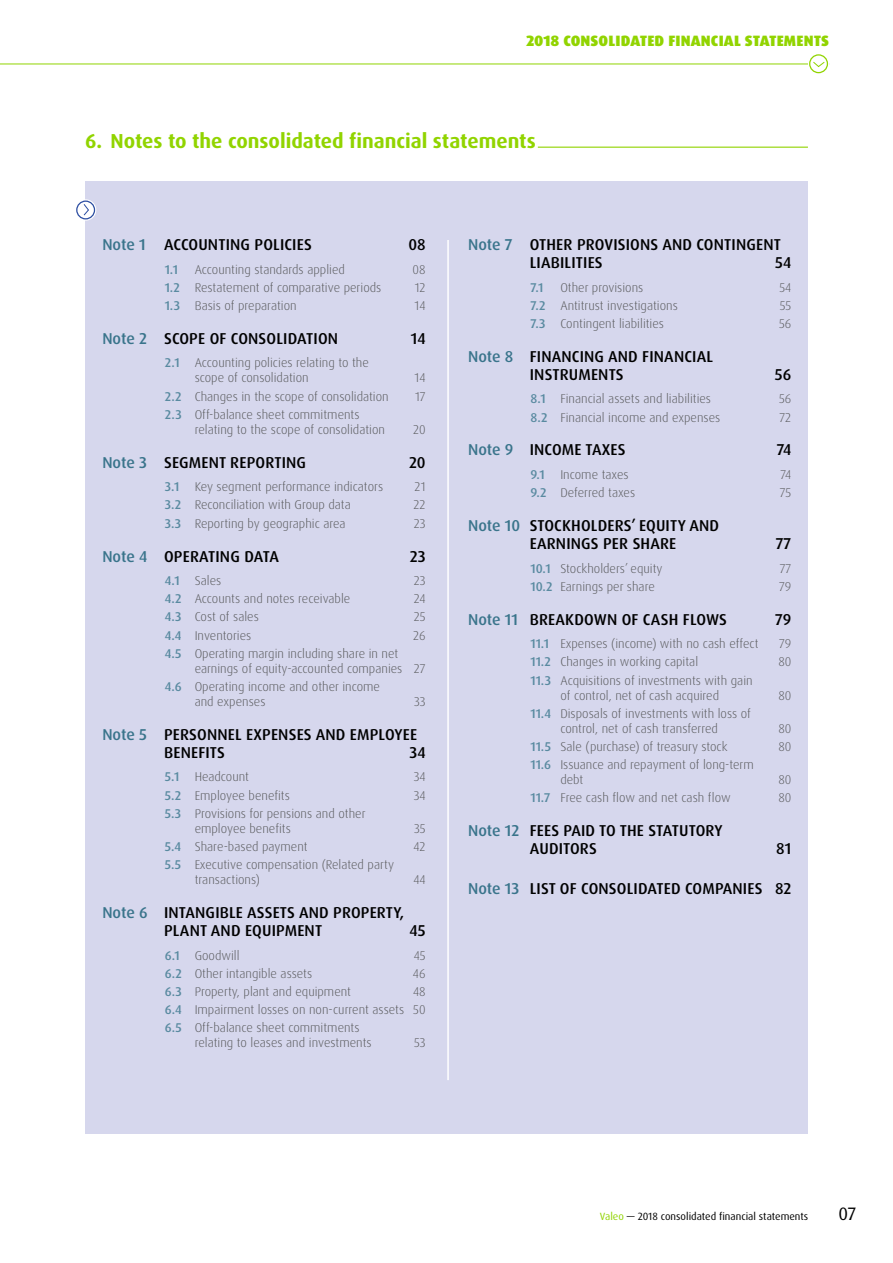
<style>
.page{position:relative;width:893px;height:1263px;background:#fff}
.page>*{position:absolute;margin:0;border:0;box-sizing:border-box;transform-origin:0 0}
.t1{font:700 20.25px "Dax OT";color:#91d400}
.t2{font:18px "Dax OT";color:#000}
.t3{font:500 15.75px/18px "Dax OT";letter-spacing:.01em;color:#000}
.t4{font:900 15px "Dax OT";color:#91d400}
.t5{font:300 12.75px/15px "Dax OT";color:#58595b}
.t6{font:500 12.75px "Dax OT";color:#598aa0}
.t7{font:10.5px "Dax OT";color:#000}
.s1{color:#39748b}
.s2{font-weight:500;color:#598aa0}
.s3{color:#91d400}
</style>
<div class="page">
<hr style="left:0;top:64px;width:829px;height:1px;background:#91d400">
<svg style="left:808px;top:53px;width:21px;height:21px"></svg>
<div style="left:809px;top:54px;width:19px;height:19px;border:1px solid #91d400;border-radius:50%"></div>
<svg style="left:812px;top:61px;width:13px;height:6px"></svg>
<div style="left:86px;top:181px;width:722px;height:952px;background:#d6d7ed"></div>
<hr style="left:447px;top:240px;width:2px;height:840px;background:#fff">
<hr style="left:85px;top:147px;width:723px;height:1px;background:#91d400">
<div style="left:13px;top:143px;width:525px;height:14px;background:#fff"></div>
<svg style="left:75px;top:199px;width:21px;height:22px"></svg>
<div style="left:76px;top:200px;width:19px;height:19px;border:1px solid #2d4ea2;border-radius:50%"></div>
<svg style="left:83px;top:203px;width:6px;height:13px"></svg>
<p class="t4" style="left:526px;top:31px;width:55px">2018 CONSOLIDATED</p>
<p class="t4" style="left:668px;top:31px;width:17px">FINANCIAL</p>
<p class="t4" style="left:745px;top:31px;width:18px">STATEMENTS</p>
<h1 class="t1" style="left:85px;top:128px;width:452px">6. Notes to the consolidated financial statements</h1>
<p class="t3" style="left:102px;top:236px;width:211px"><span class="s1">Note 1</span> ACCOUNTING POLICIES</p>
<p class="t3" style="left:408px;top:236px;width:19px">08</p>
<p class="t6" style="left:165px;top:261px;width:15px">1.1</p>
<p class="t5" style="left:195px;top:262px;width:152px">Accounting standards applied</p>
<p class="t5" style="left:413px;top:262px;width:14px">08</p>
<p class="t5" style="left:165px;top:280px;width:218px"><span class="s2">1.2</span> Restatement of comparative periods</p>
<p class="t5" style="left:415px;top:280px;width:12px">12</p>
<p class="t5" style="left:165px;top:298px;width:133px"><span class="s2">1.3</span> Basis of preparation</p>
<p class="t5" style="left:415px;top:298px;width:12px">14</p>
<p class="t3" style="left:102px;top:330px;width:237px"><span class="s1">Note 2</span> SCOPE OF CONSOLIDATION</p>
<p class="t3" style="left:411px;top:330px;width:16px">14</p>
<p class="t5" style="left:195px;top:356px;width:176px;text-indent:-30px"><span class="s2">2.1</span> Accounting policies relating to the scope of consolidation</p>
<p class="t5" style="left:415px;top:371px;width:12px">14</p>
<p class="t5" style="left:165px;top:389px;width:225px"><span class="s2">2.2</span> Changes in the scope of consolidation</p>
<p class="t5" style="left:415px;top:389px;width:12px">17</p>
<p class="t5" style="left:195px;top:407px;width:192px;text-indent:-30px"><span class="s2">2.3</span> Off-balance sheet commitments relating to the scope of consolidation</p>
<p class="t5" style="left:413px;top:422px;width:14px">20</p>
<p class="t3" style="left:102px;top:453px;width:205px"><span class="s1">Note 3</span> SEGMENT REPORTING</p>
<p class="t3" style="left:409px;top:453px;width:18px">20</p>
<p class="t5" style="left:165px;top:479px;width:220px"><span class="s2">3.1</span> Key segment performance indicators</p>
<p class="t5" style="left:415px;top:479px;width:12px">21</p>
<p class="t5" style="left:165px;top:498px;width:188px"><span class="s2">3.2</span> Reconciliation with Group data</p>
<p class="t5" style="left:414px;top:498px;width:13px">22</p>
<p class="t5" style="left:165px;top:516px;width:182px"><span class="s2">3.3</span> Reporting by geographic area</p>
<p class="t5" style="left:414px;top:516px;width:13px">23</p>
<p class="t3" style="left:102px;top:547px;width:178px"><span class="s1">Note 4</span> OPERATING DATA</p>
<p class="t3" style="left:410px;top:547px;width:17px">23</p>
<p class="t5" style="left:165px;top:573px;width:58px"><span class="s2">4.1</span> Sales</p>
<p class="t5" style="left:414px;top:573px;width:13px">23</p>
<p class="t5" style="left:165px;top:591px;width:187px"><span class="s2">4.2</span> Accounts and notes receivable</p>
<p class="t5" style="left:414px;top:591px;width:13px">24</p>
<p class="t5" style="left:165px;top:610px;width:96px"><span class="s2">4.3</span> Cost of sales</p>
<p class="t5" style="left:414px;top:610px;width:13px">25</p>
<p class="t5" style="left:165px;top:628px;width:88px"><span class="s2">4.4</span> Inventories</p>
<p class="t5" style="left:413px;top:628px;width:14px">26</p>
<p class="t5" style="left:195px;top:646px;width:232px;text-indent:-30px"><span class="s2">4.5</span> Operating margin including share in net earnings of equity-accounted companies 27</p>
<p class="t5" style="left:195px;top:679px;width:187px;text-indent:-30px"><span class="s2">4.6</span> Operating income and other income and expenses</p>
<p class="t5" style="left:414px;top:694px;width:13px">33</p>
<p class="t3" style="left:164px;top:726px;width:255px;text-indent:-62px"><span class="s1">Note 5</span> PERSONNEL EXPENSES AND EMPLOYEE<br>BENEFITS</p>
<p class="t3" style="left:409px;top:744px;width:18px">34</p>
<p class="t5" style="left:165px;top:770px;width:86px"><span class="s2">5.1</span> Headcount</p>
<p class="t5" style="left:414px;top:770px;width:13px">34</p>
<p class="t5" style="left:165px;top:788px;width:126px"><span class="s2">5.2</span> Employee benefits</p>
<p class="t5" style="left:414px;top:788px;width:13px">34</p>
<p class="t5" style="left:195px;top:806px;width:172px;text-indent:-30px"><span class="s2">5.3</span> Provisions for pensions and other employee benefits</p>
<p class="t5" style="left:414px;top:821px;width:13px">35</p>
<p class="t5" style="left:165px;top:839px;width:144px"><span class="s2">5.4</span> Share-based payment</p>
<p class="t5" style="left:413px;top:839px;width:14px">42</p>
<p class="t5" style="left:195px;top:857px;width:201px;text-indent:-30px"><span class="s2">5.5</span> Executive compensation (Related party transactions)</p>
<p class="t5" style="left:413px;top:872px;width:14px">44</p>
<p class="t3" style="left:164px;top:904px;width:242px;text-indent:-62px"><span class="s1">Note 6</span> INTANGIBLE ASSETS AND PROPERTY,<br>PLANT AND EQUIPMENT</p>
<p class="t3" style="left:410px;top:922px;width:18px">45</p>
<p class="t5" style="left:165px;top:948px;width:76px"><span class="s2">6.1</span> Goodwill</p>
<p class="t5" style="left:414px;top:948px;width:13px">45</p>
<p class="t5" style="left:165px;top:966px;width:149px"><span class="s2">6.2</span> Other intangible assets</p>
<p class="t5" style="left:413px;top:966px;width:14px">46</p>
<p class="t5" style="left:165px;top:984px;width:188px"><span class="s2">6.3</span> Property, plant and equipment</p>
<p class="t5" style="left:165px;top:983px;width:262px;line-height:18.1px;text-align:justify;text-indent:248px">48<br><span class="s2">6.4</span> Impairment losses on non-current assets 50<br><span class="s2">6.5</span> Off-balance sheet commitments</p>
<p class="t5" style="left:195px;top:1036px;width:178px">relating to leases and investments</p>
<p class="t5" style="left:414px;top:1036px;width:13px">53</p>
<p class="t3" style="left:530px;top:236px;width:253px;text-indent:-62px"><span class="s1">Note 7</span> OTHER PROVISIONS AND CONTINGENT<br>LIABILITIES</p>
<p class="t3" style="left:775px;top:254px;width:18px">54</p>
<p class="t6" style="left:531px;top:279px;width:14px">7.1</p>
<p class="t5" style="left:560px;top:280px;width:84px">Other provisions</p>
<p class="t5" style="left:779px;top:280px;width:13px">54</p>
<p class="t5" style="left:531px;top:298px;width:149px"><span class="s2">7.2</span> Antitrust investigations</p>
<p class="t5" style="left:780px;top:298px;width:13px">55</p>
<p class="t5" style="left:531px;top:316px;width:135px"><span class="s2">7.3</span> Contingent liabilities</p>
<p class="t5" style="left:779px;top:316px;width:14px">56</p>
<p class="t3" style="left:530px;top:348px;width:185px;text-indent:-62px"><span class="s1">Note 8</span> FINANCING AND FINANCIAL<br>INSTRUMENTS</p>
<p class="t3" style="left:775px;top:366px;width:18px">56</p>
<p class="t5" style="left:531px;top:392px;width:182px"><span class="s2">8.1</span> Financial assets and liabilities</p>
<p class="t5" style="left:779px;top:392px;width:14px">56</p>
<p class="t5" style="left:531px;top:410px;width:191px"><span class="s2">8.2</span> Financial income and expenses</p>
<p class="t5" style="left:780px;top:410px;width:13px">72</p>
<p class="t3" style="left:468px;top:441px;width:159px"><span class="s1">Note 9</span> INCOME TAXES</p>
<p class="t3" style="left:777px;top:441px;width:16px">74</p>
<p class="t5" style="left:531px;top:467px;width:100px"><span class="s2">9.1</span> Income taxes</p>
<p class="t5" style="left:780px;top:467px;width:12px">74</p>
<p class="t5" style="left:531px;top:485px;width:106px"><span class="s2">9.2</span> Deferred taxes</p>
<p class="t5" style="left:780px;top:485px;width:13px">75</p>
<p class="t3" style="left:530px;top:517px;width:191px;text-indent:-62px"><span class="s1">Note 10</span> STOCKHOLDERS’ EQUITY AND<br>EARNINGS PER SHARE</p>
<p class="t3" style="left:776px;top:535px;width:17px">77</p>
<p class="t5" style="left:531px;top:561px;width:134px"><span class="s2">10.1</span> Stockholders’ equity</p>
<p class="t5" style="left:780px;top:561px;width:13px">77</p>
<p class="t5" style="left:531px;top:579px;width:126px"><span class="s2">10.2</span> Earnings per share</p>
<p class="t5" style="left:779px;top:579px;width:14px">79</p>
<p class="t3" style="left:468px;top:610px;width:260px"><span class="s1">Note 11</span> BREAKDOWN OF CASH FLOWS</p>
<p class="t3" style="left:775px;top:610px;width:18px">79</p>
<p class="t5" style="left:531px;top:636px;width:230px"><span class="s2">11.1</span> Expenses (income) with no cash effect</p>
<p class="t5" style="left:779px;top:636px;width:14px">79</p>
<p class="t5" style="left:531px;top:655px;width:169px"><span class="s2">11.2</span> Changes in working capital</p>
<p class="t5" style="left:778px;top:655px;width:14px">80</p>
<p class="t5" style="left:531px;top:673px;width:224px;text-align:center"><span class="s2">11.3</span> Acquisitions of investments with gain of control, net of cash acquired</p>
<p class="t5" style="left:778px;top:688px;width:14px">80</p>
<p class="t5" style="left:531px;top:706px;width:222px;text-align:center"><span class="s2">11.4</span> Disposals of investments with loss of control, net of cash transferred</p>
<p class="t5" style="left:778px;top:721px;width:14px">80</p>
<p class="t5" style="left:531px;top:739px;width:198px"><span class="s2">11.5</span> Sale (purchase) of treasury stock</p>
<p class="t5" style="left:778px;top:739px;width:14px">80</p>
<p class="t5" style="left:560px;top:757px;width:195px;text-indent:-30px"><span class="s2">11.6</span> Issuance and repayment of long-term debt</p>
<p class="t5" style="left:778px;top:772px;width:14px">80</p>
<p class="t5" style="left:531px;top:791px;width:202px"><span class="s2">11.7</span> Free cash flow and net cash flow</p>
<p class="t5" style="left:778px;top:791px;width:14px">80</p>
<p class="t3" style="left:530px;top:822px;width:194px;text-indent:-62px"><span class="s1">Note 12</span> FEES PAID TO THE STATUTORY<br>AUDITORS</p>
<p class="t3" style="left:776px;top:840px;width:17px">81</p>
<p class="t3" style="left:468px;top:879px;width:325px"><span class="s1">Note 13</span> LIST OF CONSOLIDATED COMPANIES 82</p>
<p class="t7" style="left:600px;top:1210px;width:210px"><span class="s3">Valeo</span> — 2018 consolidated financial statements</p>
<h2 class="t2" style="left:838px;top:1202px;width:19px">07</h2>
</div>
